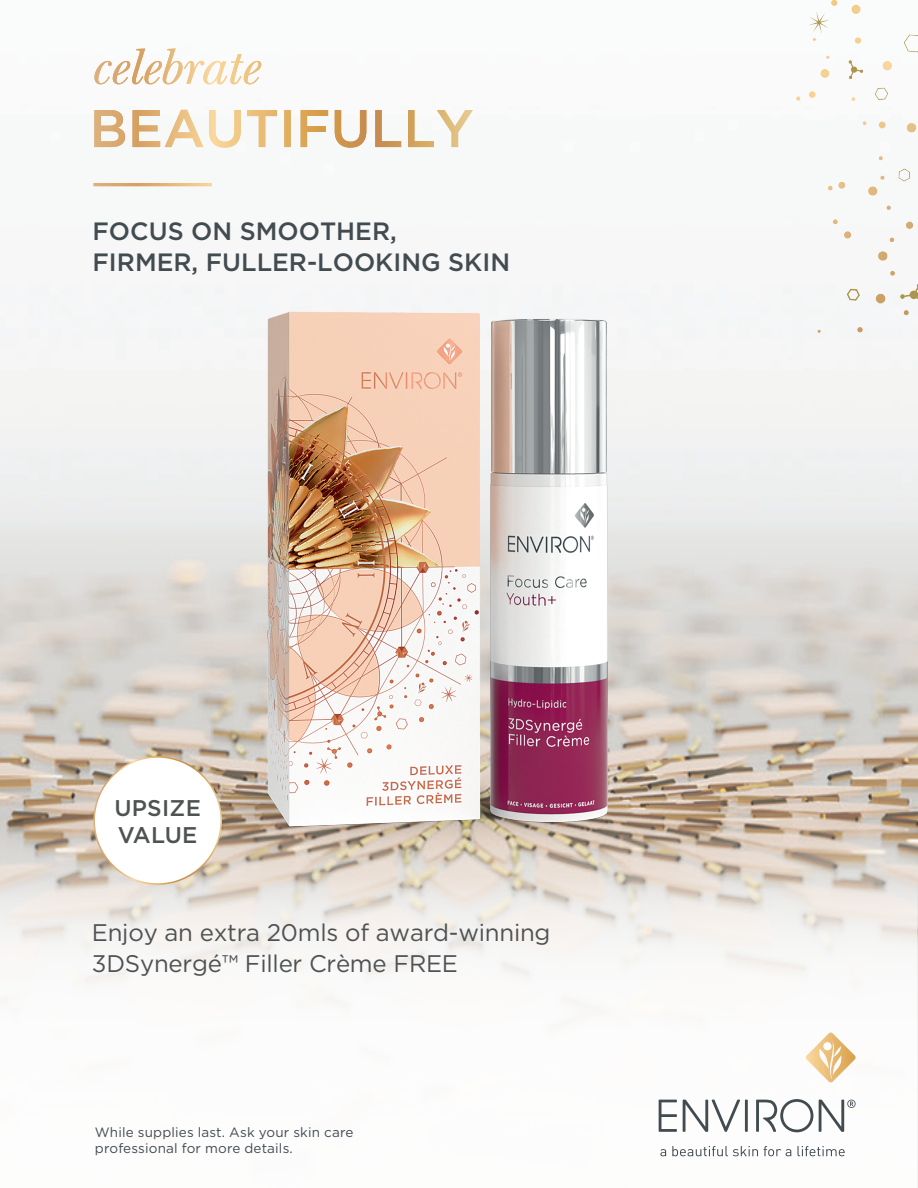
<style>
.page{position:relative;width:918px;height:1188px;background:#fff}
.page>*{position:absolute;margin:0;border:0;box-sizing:border-box;transform-origin:0 0}
.t1{font:500 25.05px/30.9px "Gotham";color:#424b50}
.t2{font:24px/31.2px "Gotham";letter-spacing:-.01em;color:#4f5252}
.t3{font:500 22.65px/27.2px "Gotham";letter-spacing:.01em;color:#4f5252}
.t4{font:13.5px/16.2px "Gotham";letter-spacing:.01em;color:#424b50}
</style>
<div class="page">
<img style="left:808px;top:0;width:110px;height:80px">
<svg style="left:806px;top:1042px;width:50px;height:41px"></svg>
<svg style="left:659px;top:1099px;width:197px;height:57px"></svg>
<svg style="left:94px;top:48px;width:167px;height:36px"></svg>
<img style="left:0;top:87px;width:918px;height:955px">
<div style="left:94px;top:757px;width:127px;height:127px;background:#fff;border-radius:50%"></div>
<h1 class="t1" style="left:93px;top:216px;width:419px">FOCUS ON SMOOTHER,<br>FIRMER, FULLER-LOOKING SKIN</h1>
<h3 class="t3" style="left:114px;top:794px;width:88px">UPSIZE<br>VALUE</h3>
<h2 class="t2" style="left:92px;top:917px;width:460px">Enjoy an extra 20mls of award-winning<br>3DSynergé™ Filler Crème FREE</h2>
<p class="t4" style="left:95px;top:1124px;width:260px">While supplies last. Ask your skin care professional for more details.</p>
</div>
